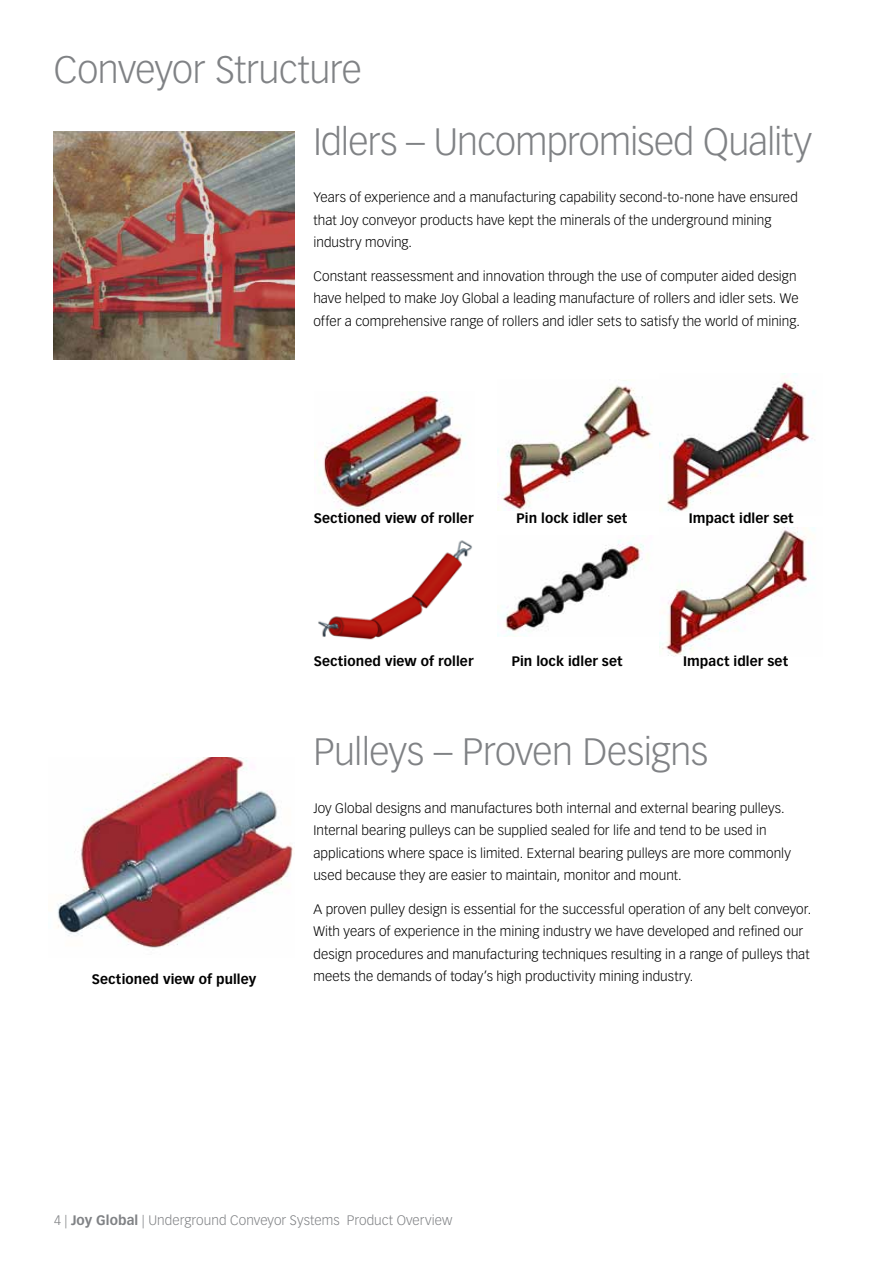
<style>
.page{position:relative;width:893px;height:1263px;background:#fff}
.page>*{position:absolute;margin:0;border:0;box-sizing:border-box;transform-origin:0 0}
.Headline{font:300 37.5px "Vectora LT Std";letter-spacing:-.02em;color:#808285}
.body{font:300 13.5px/22.5px "Vectora LT Std";letter-spacing:.005em;color:#000}
.Sidebar_Subheadlines{font:700 13.5px "Vectora LT Std";letter-spacing:.01em;color:#000}
.t1{font:300 13.5px "Vectora LT Std";letter-spacing:.005em;color:#808285}
.s1{font-weight:700}
</style>
<div class="page">
<img style="left:315px;top:392px;width:151px;height:118px">
<img style="left:318px;top:540px;width:154px;height:100px">
<img style="left:498px;top:385px;width:162px;height:125px">
<img style="left:498px;top:538px;width:162px;height:98px">
<img style="left:660px;top:373px;width:155px;height:139px">
<img style="left:660px;top:528px;width:155px;height:128px">
<img style="left:57px;top:757px;width:236px;height:191px">
<img style="left:53px;top:131px;width:242px;height:228px">
<p class="Headline" style="left:54px;top:48px;width:309px">Conveyor Structure</p>
<p class="Headline" style="left:313px;top:120px;width:500px">Idlers – Uncompromised Quality</p>
<p class="body" style="left:313px;top:186px;width:486px">Years of experience and a manufacturing capability second-to-none have ensured that Joy conveyor products have kept the minerals of the underground mining industry moving.</p>
<p class="body" style="left:313px;top:265px;width:488px">Constant reassessment and innovation through the use of computer aided design have helped to make Joy Global a leading manufacture of rollers and idler sets. We offer a comprehensive range of rollers and idler sets to satisfy the world of mining.</p>
<p class="Sidebar_Subheadlines" style="left:92px;top:971px;width:166px">Sectioned view of pulley</p>
<p class="Sidebar_Subheadlines" style="left:314px;top:510px;width:161px">Sectioned view of roller</p>
<p class="Sidebar_Subheadlines" style="left:517px;top:510px;width:112px">Pin lock idler set</p>
<p class="Sidebar_Subheadlines" style="left:314px;top:653px;width:161px">Sectioned view of roller</p>
<p class="Sidebar_Subheadlines" style="left:512px;top:653px;width:112px">Pin lock idler set</p>
<p class="Sidebar_Subheadlines" style="left:689px;top:510px;width:107px">Impact idler set</p>
<p class="Sidebar_Subheadlines" style="left:683px;top:653px;width:107px">Impact idler set</p>
<p class="Headline" style="left:313px;top:730px;width:396px">Pulleys – Proven Designs</p>
<p class="body" style="left:313px;top:797px;width:479px">Joy Global designs and manufactures both internal and external bearing pulleys.<br>Internal bearing pulleys can be supplied sealed for life and tend to be used in applications where space is limited. External bearing pulleys are more commonly used because they are easier to maintain, monitor and mount.</p>
<p class="body" style="left:313px;top:898px;width:499px">A proven pulley design is essential for the successful operation of any belt conveyor.<br>With years of experience in the mining industry we have developed and refined our design procedures and manufacturing techniques resulting in a range of pulleys that meets the demands of today’s high productivity mining industry.</p>
<p class="t1" style="left:54px;top:1212px;width:400px">4 | <span class="s1">Joy Global</span> | Underground Conveyor Systems Product Overview</p>
</div>
